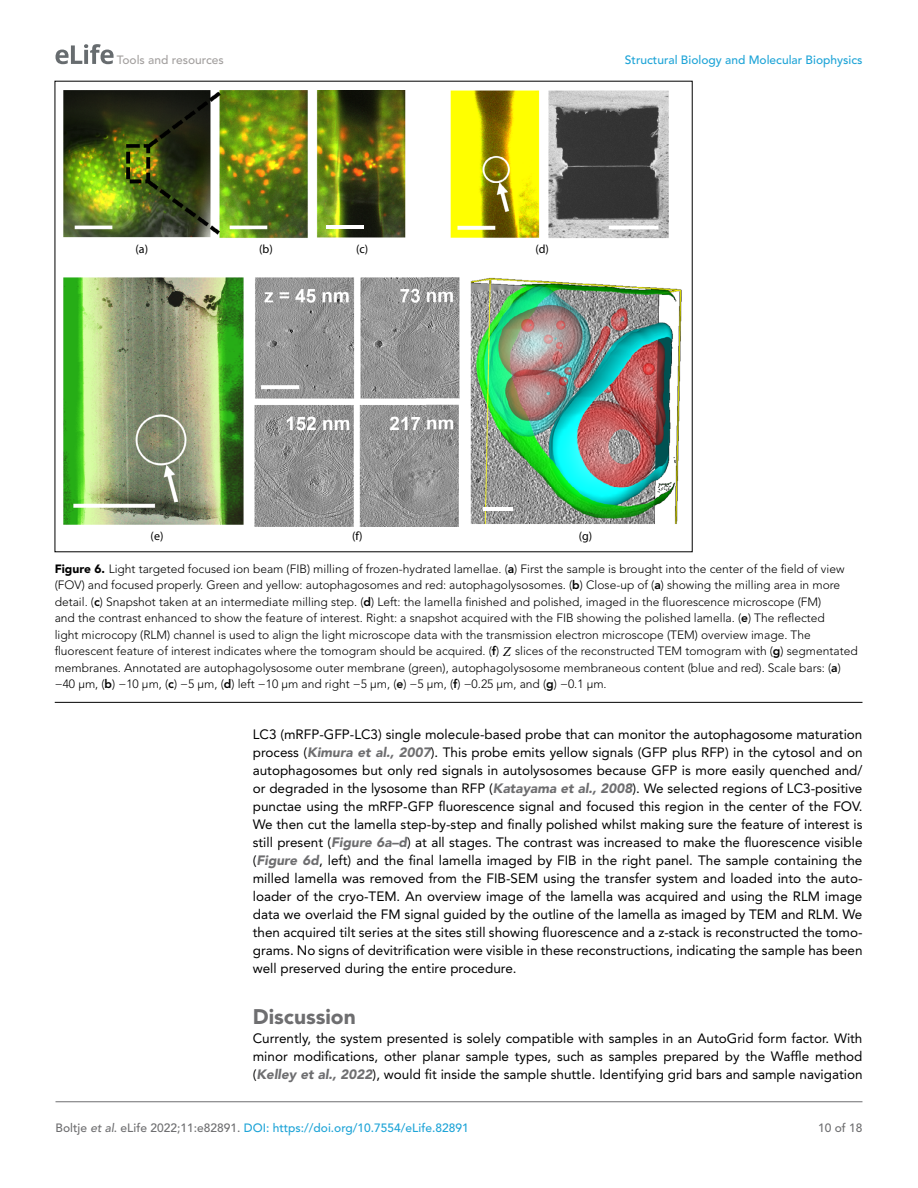
<style>
.page{position:relative;width:918px;height:1188px;background:#fff}
.page>*{position:absolute;margin:0;border:0;box-sizing:border-box;transform-origin:0 0}
.t1{font:900 21px "Avenir LT Std";color:#6e6e70}
.t2{font:13.5px/18px "Avenir LT Std";color:#000;text-align:justify}
.t3{font:300 12px/16.5px "Avenir LT Std";color:#000}
.t4{font:500 12px "Avenir LT Std";color:#1ea4d7}
.t5{font:12px "Open Sans";color:#000}
.t6{font:500 12px "Avenir LT Std";color:#a3a09f}
.t7{font:500 12px "Avenir LT Std";color:#6e6e70}
.s1{font-weight:900}
.s2{font-weight:800}
.s3{font-family:"STIX General";font-weight:400;font-style:italic;font-size:13.5px}
.s4{font-weight:900;font-style:italic;color:#6e6e70}
.s5{color:#6e6e70}
.s6{font-style:italic;color:#6e6e70}
</style>
<div class="page">
<svg style="left:56px;top:44px;width:58px;height:20px"></svg>
<hr style="left:56px;top:1101px;width:806px;height:1px;background:#6e6e70">
<hr style="left:55px;top:702px;width:807px;height:1px;background:#000">
<img style="left:64px;top:90px;width:618px;height:436px">
<hr style="left:326px;top:225px;width:38px;height:4px;background:#fff">
<hr style="left:483px;top:507px;width:29px;height:4px;background:#fff">
<p class="t6" style="left:117px;top:53px;width:108px">Tools and resources</p>
<p class="t4" style="left:625px;top:53px;width:239px">Structural Biology and Molecular Biophysics</p>
<p class="t5" style="left:135px;top:242px;width:14px">(a)</p>
<p class="t5" style="left:259px;top:242px;width:15px">(b)</p>
<p class="t5" style="left:356px;top:242px;width:14px">(c)</p>
<p class="t5" style="left:535px;top:242px;width:15px">(d)</p>
<p class="t5" style="left:151px;top:528px;width:14px">(e)</p>
<p class="t5" style="left:352px;top:528px;width:12px">(f)</p>
<p class="t5" style="left:579px;top:528px;width:15px">(g)</p>
<p class="t3" style="left:55px;top:561px;width:804px"><span class="s1">Figure 6.</span> Light targeted focused ion beam (FIB) milling of frozen-hydrated lamellae. (<span class="s2">a</span>) First the sample is brought into the center of the field of view (FOV) and focused properly. Green and yellow: autophagosomes and red: autophagolysosomes. (<span class="s2">b</span>) Close-up of (<span class="s2">a</span>) showing the milling area in more detail. (<span class="s2">c</span>) Snapshot taken at an intermediate milling step. (<span class="s2">d</span>) Left: the lamella finished and polished, imaged in the fluorescence microscope (FM)<br>and the contrast enhanced to show the feature of interest. Right: a snapshot acquired with the FIB showing the polished lamella. (<span class="s2">e</span>) The reflected<br>light microcopy (RLM) channel is used to align the light microscope data with the transmission electron microscope (TEM) overview image. The fluorescent feature of interest indicates where the tomogram should be acquired. (<span class="s2">f</span>) <span class="s3">Z</span> slices of the reconstructed TEM tomogram with (<span class="s2">g</span>) segmentated membranes. Annotated are autophagolysosome outer membrane (green), autophagolysosome membraneous content (blue and red). Scale bars: (<span class="s2">a</span>) −40 μm, (<span class="s2">b</span>) −10 μm, (<span class="s2">c</span>) −5 μm, (<span class="s2">d</span>) left −10 μm and right −5 μm, (<span class="s2">e</span>) −5 μm, (<span class="s2">f</span>) −0.25 μm, and (<span class="s2">g</span>) −0.1 μm.</p>
<p class="t2" style="left:253px;top:725px;width:611px">LC3 (mRFP-GFP-LC3) single molecule-based probe that can monitor the autophagosome maturation process (<span class="s4">Kimura et al., 2007</span>). This probe emits yellow signals (GFP plus RFP) in the cytosol and on autophagosomes but only red signals in autolysosomes because GFP is more easily quenched and/ or degraded in the lysosome than RFP (<span class="s4">Katayama et al., 2008</span>). We selected regions of LC3-positive punctae using the mRFP-GFP fluorescence signal and focused this region in the center of the FOV.<br>We then cut the lamella step-by-step and finally polished whilst making sure the feature of interest is still present (<span class="s4">Figure 6a–d</span>) at all stages. The contrast was increased to make the fluorescence visible (<span class="s4">Figure 6d</span>, left) and the final lamella imaged by FIB in the right panel. The sample containing the milled lamella was removed from the FIB-SEM using the transfer system and loaded into the auto&shy;loader of the cryo-TEM. An overview image of the lamella was acquired and using the RLM image data we overlaid the FM signal guided by the outline of the lamella as imaged by TEM and RLM. We then acquired tilt series at the sites still showing fluorescence and a z-stack is reconstructed the tomo&shy;grams. No signs of devitrification were visible in these reconstructions, indicating the sample has been well preserved during the entire procedure.</p>
<h1 class="t1" style="left:253px;top:1004px;width:105px">Discussion</h1>
<p class="t2" style="left:253px;top:1030px;width:611px">Currently, the system presented is solely compatible with samples in an AutoGrid form factor. With minor modifications, other planar sample types, such as samples prepared by the Waffle method (<span class="s4">Kelley et al., 2022</span>), would fit inside the sample shuttle. Identifying grid bars and sample navigation</p>
<p class="t4" style="left:56px;top:1121px;width:415px"><span class="s5">Boltje</span> <span class="s6">et al</span><span class="s5">. eLife 2022;11:e82891.</span> DOI: https://doi.org/10.7554/eLife.82891</p>
<p class="t7" style="left:818px;top:1121px;width:46px">10 of 18</p>
</div>
